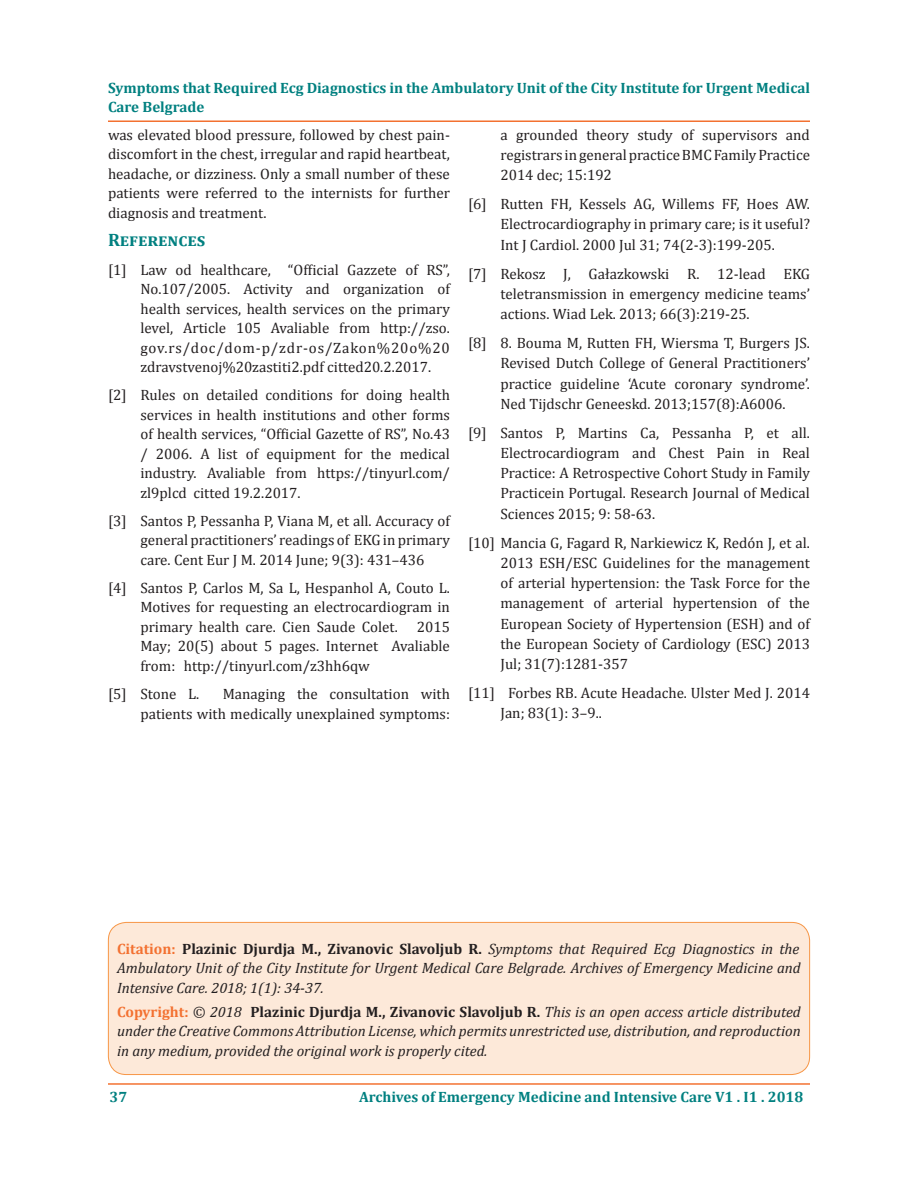
<style>
.page{position:relative;width:918px;height:1188px;background:#fff}
.page>*{position:absolute;margin:0;border:0;box-sizing:border-box;transform-origin:0 0}
.t1{font:700 18px "Cambria";color:#008080}
.No_Spacing{font:15px/20.2px "Cambria";color:#231f20;text-align:justify}
.t2{font:italic 15px/19.5px "Cambria";color:#231f20;text-align:justify}
.HTML_Preformatted{font:15px/19.5px "Cambria";color:#231f20;text-align:justify}
.t3{font:700 15px/19.5px "Cambria";color:#008080}
.s1{font-weight:700;font-style:normal;color:#f37131}
.s2{font-weight:700;font-style:normal}
</style>
<div class="page">
<hr style="left:108px;top:1083px;width:702px;height:2px;background:#f37232">
<hr style="left:108px;top:120px;width:702px;height:2px;background:#f37131">
<div style="left:108px;top:922px;width:702px;height:153px;background:#fde9d9;border-radius:18px"></div>
<div style="left:108px;top:922px;width:702px;height:153px;border:1px solid #f79646;border-radius:18px"></div>
<p class="t3" style="left:108px;top:77px;width:704px">Symptoms that Required Ecg Diagnostics in the Ambulatory Unit of the City Institute for Urgent Medical<br>Care Belgrade</p>
<p class="HTML_Preformatted" style="left:108px;top:125px;width:343px">was elevated blood pressure, followed by chest pain&shy;discomfort in the chest, irregular and rapid heartbeat, headache, or dizziness. Only a small number of these patients were referred to the internists for further diagnosis and treatment.</p>
<p class="t1" style="left:108px;top:228px;width:99px">References</p>
<p class="No_Spacing" style="left:140px;top:260px;width:311px;line-height:19.5px;text-indent:-32px">[1] Law od healthcare, “Official Gazzete of RS”, No.107/2005. Activity and organization of health services, health services on the primary level, Article 105 Avaliable from http://zso. gov.rs/doc/dom-p/zdr-os/Zakon%20o%20 zdravstvenoj%20zastiti2.pdf citted20.2.2017.</p>
<p class="No_Spacing" style="left:140px;top:385px;width:311px;line-height:19.5px;text-indent:-32px">[2] Rules on detailed conditions for doing health services in health institutions and other forms of health services, “Official Gazette of RS”, No.43 / 2006. A list of equipment for the medical industry. Avaliable from https://tinyurl.com/ zl9plcd citted 19.2.2017.</p>
<p class="No_Spacing" style="left:140px;top:511px;width:311px;line-height:19.5px;text-indent:-32px">[3] Santos P, Pessanha P, Viana M, et all. Accuracy of general practitioners’ readings of EKG in primary care. Cent Eur J M. 2014 June; 9(3): 431–436</p>
<p class="No_Spacing" style="left:140px;top:578px;width:311px;line-height:19.5px;text-indent:-32px">[4] Santos P, Carlos M, Sa L, Hespanhol A, Couto L.<br>Motives for requesting an electrocardiogram in primary health care. Cien Saude Colet.</p>
<p class="No_Spacing" style="left:140px;top:617px;width:311px;line-height:19.5px;text-indent:276px">2015<br>May; 20(5) about 5 pages. Internet Avaliable from: http://tinyurl.com/z3hh6qw</p>
<p class="No_Spacing" style="left:108px;top:684px;width:93px">[5] Stone L.</p>
<p class="No_Spacing" style="left:140px;top:684px;width:311px;line-height:19.5px;text-align:right">Managing the consultation with<br>patients with medically unexplained symptoms:</p>
<p class="No_Spacing" style="left:500px;top:125px;width:311px">a grounded theory study of supervisors and registrars in general practice BMC Family Practice 2014 dec; 15:192</p>
<p class="No_Spacing" style="left:500px;top:194px;width:311px;text-indent:-32px">[6] Rutten FH, Kessels AG, Willems FF, Hoes AW.<br>Electrocardiography in primary care; is it useful?<br>Int J Cardiol. 2000 Jul 31; 74(2-3):199-205.</p>
<p class="No_Spacing" style="left:500px;top:263px;width:311px;text-indent:-32px">[7] Rekosz J, Gałazkowski R. 12-lead EKG teletransmission in emergency medicine teams’ actions. Wiad Lek. 2013; 66(3):219-25.</p>
<p class="No_Spacing" style="left:500px;top:333px;width:311px;text-indent:-32px">[8] 8. Bouma M, Rutten FH, Wiersma T, Burgers JS.<br>Revised Dutch College of General Practitioners’ practice guideline ‘Acute coronary syndrome’.<br>Ned Tijdschr Geneeskd. 2013;157(8):A6006.</p>
<p class="No_Spacing" style="left:500px;top:422px;width:311px;text-indent:-32px">[9] Santos P, Martins Ca, Pessanha P, et all.<br>Electrocardiogram and Chest Pain in Real Practice: A Retrospective Cohort Study in Family Practicein Portugal. Research Journal of Medical Sciences 2015; 9: 58-63.</p>
<p class="No_Spacing" style="left:500px;top:532px;width:311px;text-indent:-32px">[10] Mancia G, Fagard R, Narkiewicz K, Redón J, et al.<br>2013 ESH/ESC Guidelines for the management of arterial hypertension: the Task Force for the management of arterial hypertension of the European Society of Hypertension (ESH) and of the European Society of Cardiology (ESC) 2013<br>Jul; 31(7):1281-357</p>
<p class="No_Spacing" style="left:500px;top:683px;width:311px;text-indent:-32px">[11] Forbes RB. Acute Headache. Ulster Med J. 2014<br>Jan; 83(1): 3–9..</p>
<p class="t2" style="left:117px;top:938px;width:685px"><span class="s1">Citation:</span> <span class="s2">Plazinic Djurdja M., Zivanovic Slavoljub R.</span> Symptoms that Required Ecg Diagnostics in the Ambulatory Unit of the City Institute for Urgent Medical Care Belgrade. Archives of Emergency Medicine and Intensive Care. 2018; 1(1): 34-37.</p>
<p class="t2" style="left:117px;top:1001px;width:685px"><span class="s1">Copyright:</span> © 2018 <span class="s2">Plazinic Djurdja M., Zivanovic Slavoljub R.</span> This is an open access article distributed under the Creative Commons Attribution License, which permits unrestricted use, distribution, and reproduction in any medium, provided the original work is properly cited.</p>
<p class="t3" style="left:110px;top:1087px;width:19px">37</p>
<p class="t3" style="left:359px;top:1087px;width:446px">Archives of Emergency Medicine and Intensive Care V1 . I1 . 2018</p>
</div>
